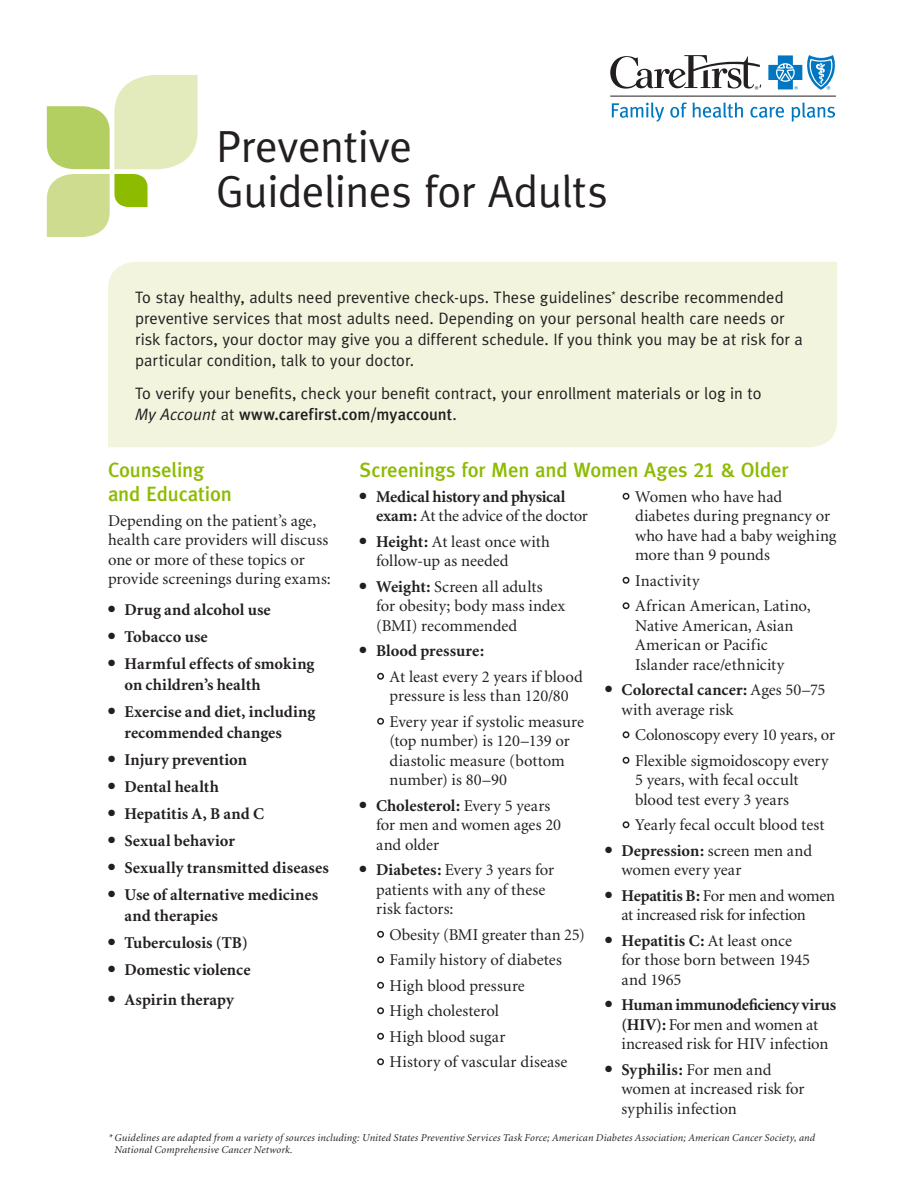
<style>
.page{position:relative;width:918px;height:1188px;background:#fff}
.page>*{position:absolute;margin:0;border:0;box-sizing:border-box;transform-origin:0 0}
.Wellness_MainPageHea{font:45px/45px "Meta Plus";letter-spacing:-.01em;color:#231f20}
.Wellness_Subhead_H1{font:500 20.7px/24px "Meta Plus";letter-spacing:-.01em;color:#8dbb00}
.Wellness_Body_Copy{font:16.5px/19.5px "Minion";color:#231f20}
.Wellness_Opening_Par{font:16.5px/21px "Meta Plus";color:#231f20}
.t1{font:700 16.5px/21px "Minion";letter-spacing:.005em;color:#231f20}
.t2{font:700 16.5px/19.5px "Minion";letter-spacing:-.015em;color:#231f20}
.Wellness_Body_Copy-2{font:16.5px/19.5px "Minion";letter-spacing:-.02em;color:#231f20}
.Wellness_Footnote{font:italic 10.5px/12px "Minion";letter-spacing:.02em;color:#231f20}
.s1{font-style:italic}
.s2{font-weight:500}
.s3{font-family:"Meta Plus Medium Caps";font-weight:400}
.s4{font-weight:400}
.s5{font-weight:700}
</style>
<div class="page">
<svg style="left:47px;top:75px;width:151px;height:162px"></svg>
<svg style="left:768px;top:55px;width:67px;height:35px"></svg>
<svg style="left:610px;top:55px;width:151px;height:35px"></svg>
<hr style="left:610px;top:96px;width:226px;height:1px;background:#231f20">
<svg style="left:612px;top:102px;width:52px;height:20px"></svg>
<svg style="left:670px;top:103px;width:17px;height:15px"></svg>
<svg style="left:693px;top:102px;width:50px;height:16px"></svg>
<svg style="left:750px;top:107px;width:34px;height:11px"></svg>
<svg style="left:792px;top:102px;width:43px;height:20px"></svg>
<div style="left:108px;top:262px;width:729px;height:185px;background:#f2f4dd"></div>
<svg style="left:377px;top:672px;width:7px;height:8px"></svg>
<svg style="left:377px;top:717px;width:7px;height:8px"></svg>
<svg style="left:377px;top:930px;width:7px;height:8px"></svg>
<svg style="left:377px;top:956px;width:7px;height:8px"></svg>
<svg style="left:377px;top:981px;width:7px;height:8px"></svg>
<svg style="left:377px;top:1007px;width:7px;height:8px"></svg>
<svg style="left:377px;top:1032px;width:7px;height:8px"></svg>
<svg style="left:377px;top:1058px;width:7px;height:8px"></svg>
<svg style="left:622px;top:492px;width:8px;height:8px"></svg>
<svg style="left:622px;top:576px;width:8px;height:8px"></svg>
<svg style="left:622px;top:602px;width:8px;height:8px"></svg>
<svg style="left:622px;top:731px;width:8px;height:8px"></svg>
<svg style="left:622px;top:756px;width:8px;height:8px"></svg>
<svg style="left:622px;top:821px;width:8px;height:8px"></svg>
<h1 class="Wellness_MainPageHea" style="left:216px;top:123px;width:393px">Preventive<br>Guidelines for Adults</h1>
<p class="Wellness_Opening_Par" style="left:135px;top:287px;width:669px">To stay healthy, adults need preventive check-ups. These guidelines<sup>*</sup> describe recommended preventive services that most adults need. Depending on your personal health care needs or risk factors, your doctor may give you a different schedule. If you think you may be at risk for a particular condition, talk to your doctor.</p>
<p class="Wellness_Opening_Par" style="left:135px;top:383px;width:628px">To verify your benefits, check your benefit contract, your enrollment materials or log in to<br><span class="s1">My Account</span> at <span class="s2">www.carefirst.com/myaccount</span>.</p>
<h2 class="Wellness_Subhead_H1" style="left:108px;top:458px;width:125px">Counseling and Education</h2>
<p class="Wellness_Body_Copy" style="left:108px;top:511px;width:224px">Depending on the patient’s age, health care providers will discuss one or more of these topics or provide screenings during exams:</p>
<p class="t1" style="left:108px;top:600px;width:164px">● Drug and alcohol use</p>
<p class="t1" style="left:108px;top:627px;width:101px">● Tobacco use</p>
<p class="t1" style="left:124px;top:654px;width:192px;text-indent:-16px">● Harmful effects of smoking on children’s health</p>
<p class="t1" style="left:124px;top:702px;width:192px;text-indent:-16px">● Exercise and diet, including recommended changes</p>
<p class="t1" style="left:108px;top:750px;width:140px">● Injury prevention</p>
<p class="t1" style="left:108px;top:777px;width:112px">● Dental health</p>
<p class="t1" style="left:108px;top:804px;width:157px">● Hepatitis A, B and C</p>
<p class="t1" style="left:108px;top:831px;width:129px">● Sexual behavior</p>
<p class="t1" style="left:108px;top:858px;width:222px">● Sexually transmitted diseases</p>
<p class="t1" style="left:124px;top:885px;width:195px;text-indent:-16px">● Use of alternative medicines and therapies</p>
<p class="t1" style="left:108px;top:933px;width:142px">● Tuberculosis (TB)</p>
<p class="t1" style="left:108px;top:960px;width:144px">● Domestic violence</p>
<p class="t1" style="left:108px;top:990px;width:127px">● Aspirin therapy</p>
<h2 class="Wellness_Subhead_H1" style="left:360px;top:458px;width:431px">Screenings for Men and Women Ages <span class="s3">21</span> &amp; Older</h2>
<p class="t2" style="left:376px;top:487px;width:213px;text-indent:-16px">● Medical history and physical exam: <span class="s4">At the advice of the doctor</span></p>
<p class="Wellness_Body_Copy" style="left:376px;top:532px;width:175px;text-indent:-16px">● <span class="s5">Height:</span> At least once with follow-up as needed</p>
<p class="Wellness_Body_Copy" style="left:376px;top:577px;width:191px;text-indent:-16px">● <span class="s5">Weight:</span> Screen all adults for obesity; body mass index (BMI) recommended</p>
<p class="t1" style="left:360px;top:641px;width:126px">● Blood pressure:</p>
<p class="Wellness_Body_Copy" style="left:390px;top:667px;width:195px">At least every 2 years if blood pressure is less than 120/80</p>
<p class="Wellness_Body_Copy" style="left:390px;top:712px;width:196px">Every year if systolic measure (top number) is 120–139 or diastolic measure (bottom number) is 80–90</p>
<p class="Wellness_Body_Copy" style="left:376px;top:796px;width:187px;text-indent:-16px">● <span class="s5">Cholesterol:</span> Every 5 years for men and women ages 20 and older</p>
<p class="Wellness_Body_Copy" style="left:376px;top:861px;width:180px;text-indent:-16px">● <span class="s5">Diabetes:</span> Every 3 years for patients with any of these risk factors:</p>
<p class="Wellness_Body_Copy" style="left:390px;top:925px;width:197px">Obesity (BMI greater than 25)</p>
<p class="Wellness_Body_Copy" style="left:390px;top:951px;width:174px">Family history of diabetes</p>
<p class="Wellness_Body_Copy" style="left:390px;top:976px;width:137px">High blood pressure</p>
<p class="Wellness_Body_Copy" style="left:390px;top:1002px;width:111px">High cholesterol</p>
<p class="Wellness_Body_Copy" style="left:390px;top:1027px;width:117px">High blood sugar</p>
<p class="Wellness_Body_Copy" style="left:390px;top:1053px;width:179px">History of vascular disease</p>
<p class="Wellness_Body_Copy" style="left:635px;top:487px;width:203px">Women who have had diabetes during pregnancy or who have had a baby weighing more than 9 pounds</p>
<p class="Wellness_Body_Copy" style="left:635px;top:571px;width:66px">Inactivity</p>
<p class="Wellness_Body_Copy" style="left:635px;top:597px;width:177px">African American, Latino,<br>Native American, Asian<br>American or Pacific<br>Islander race/ethnicity</p>
<p class="Wellness_Body_Copy" style="left:622px;top:681px;width:205px;text-indent:-16px">● <span class="s5">Colorectal cancer:</span> Ages 50–75 with average risk</p>
<p class="Wellness_Body_Copy" style="left:635px;top:726px;width:202px">Colonoscopy every 10 years, or</p>
<p class="Wellness_Body_Copy" style="left:635px;top:751px;width:195px">Flexible sigmoidoscopy every<br>5 years, with fecal occult blood test every 3 years</p>
<p class="Wellness_Body_Copy" style="left:635px;top:816px;width:191px">Yearly fecal occult blood test</p>
<p class="Wellness_Body_Copy" style="left:622px;top:841px;width:192px;text-indent:-16px">● <span class="s5">Depression:</span> screen men and women every year</p>
<p class="Wellness_Body_Copy-2" style="left:622px;top:886px;width:215px;text-indent:-16px">● <span class="s5">Hepatitis B:</span> For men and women at increased risk for infection</p>
<p class="Wellness_Body_Copy" style="left:622px;top:931px;width:190px;text-indent:-16px">● <span class="s5">Hepatitis C:</span> At least once for those born between 1945 and 1965</p>
<p class="Wellness_Body_Copy" style="left:605px;top:996px;width:233px;text-align:center">● <span class="s5">Human immunodeficiency virus (HIV):</span> For men and women at increased risk for HIV infection</p>
<p class="Wellness_Body_Copy" style="left:622px;top:1060px;width:185px;text-indent:-16px">● <span class="s5">Syphilis:</span> For men and women at increased risk for syphilis infection</p>
<p class="Wellness_Footnote" style="left:114px;top:1132px;width:702px;text-indent:-6px">*Guidelines are adapted from a variety of sources including: United States Preventive Services Task Force; American Diabetes Association; American Cancer Society, and<br>National Comprehensive Cancer Network.</p>
</div>
